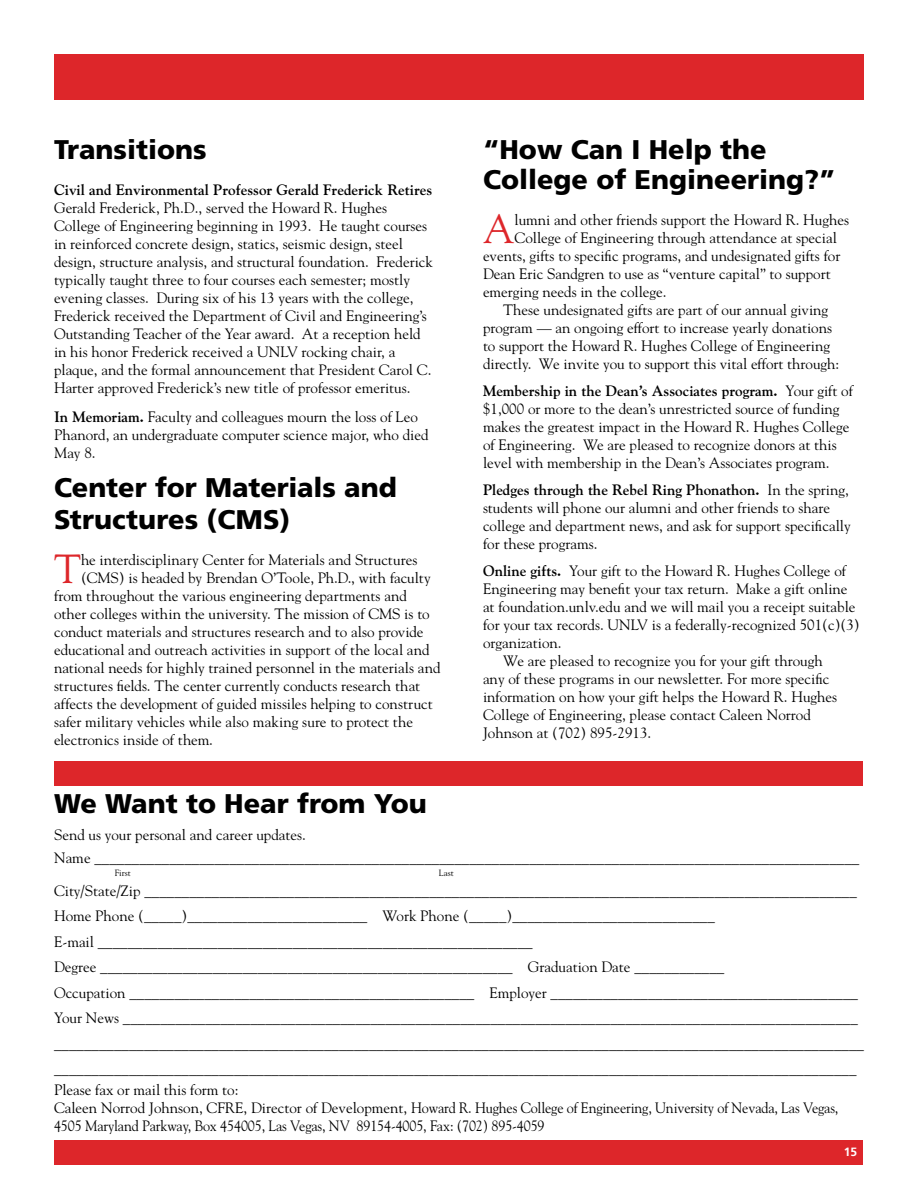
<style>
.page{position:relative;width:918px;height:1188px;background:#fff}
.page>*{position:absolute;margin:0;border:0;box-sizing:border-box;transform-origin:0 0}
.t1{font:40.5px "Goudy";color:#dd262a}
.t2{font:900 27px/30px "Frutiger";color:#000}
.t3{font:15px/18px "Goudy";color:#000}
.t4{font:700 15px "Goudy";color:#000}
.t5{font:700 12px "Frutiger";color:#fff}
.t6{font:9px "Goudy";color:#000}
.s1{font-weight:700}
</style>
<div class="page">
<div style="left:54px;top:1141px;width:809px;height:24px;background:#dd262a"></div>
<div style="left:54px;top:54px;width:810px;height:45px;background:#dd262a"></div>
<div style="left:54px;top:761px;width:809px;height:25px;background:#dd262a"></div>
<h2 class="t2" style="left:54px;top:134px;width:154px">Transitions</h2>
<p class="t4" style="left:54px;top:181px;width:380px">Civil and Environmental Professor Gerald Frederick Retires</p>
<p class="t3" style="left:54px;top:198px;width:381px">Gerald Frederick, Ph.D., served the Howard R. Hughes College of Engineering beginning in 1993. He taught courses in reinforced concrete design, statics, seismic design, steel design, structure analysis, and structural foundation. Frederick typically taught three to four courses each semester; mostly evening classes. During six of his 13 years with the college, Frederick received the Department of Civil and Engineering’s Outstanding Teacher of the Year award. At a reception held in his honor Frederick received a UNLV rocking chair, a plaque, and the formal announcement that President Carol C.<br>Harter approved Frederick’s new title of professor emeritus.</p>
<p class="t3" style="left:54px;top:407px;width:376px"><span class="s1">In Memoriam.</span> Faculty and colleagues mourn the loss of Leo<br>Phanord, an undergraduate computer science major, who died<br>May 8.</p>
<h2 class="t2" style="left:54px;top:472px;width:344px;line-height:31.5px">Center for Materials and<br>Structures (CMS)</h2>
<h1 class="t1" style="left:54px;top:544px;width:29px">T</h1>
<p class="t3" style="left:81px;top:550px;width:338px">he interdisciplinary Center for Materials and Structures</p>
<p class="t3" style="left:81px;top:568px;width:351px">(CMS) is headed by Brendan O’Toole, Ph.D., with faculty</p>
<p class="t3" style="left:54px;top:586px;width:355px">from throughout the various engineering departments and</p>
<p class="t3" style="left:54px;top:604px;width:377px">other colleges within the university. The mission of CMS is to</p>
<p class="t3" style="left:54px;top:622px;width:371px">conduct materials and structures research and to also provide</p>
<p class="t3" style="left:54px;top:640px;width:377px">educational and outreach activities in support of the local and</p>
<p class="t3" style="left:54px;top:658px;width:388px">national needs for highly trained personnel in the materials and</p>
<p class="t3" style="left:54px;top:676px;width:368px">structures fields. The center currently conducts research that</p>
<p class="t3" style="left:54px;top:694px;width:380px">affects the development of guided missiles helping to construct</p>
<p class="t3" style="left:54px;top:712px;width:361px">safer military vehicles while also making sure to protect the</p>
<p class="t3" style="left:54px;top:730px;width:161px">electronics inside of them.</p>
<h2 class="t2" style="left:483px;top:134px;width:354px">“How Can I Help the<br>College of Engineering?”</h2>
<h1 class="t1" style="left:483px;top:204px;width:33px">A</h1>
<p class="t3" style="left:515px;top:210px;width:336px">lumni and other friends support the Howard R. Hughes</p>
<p class="t3" style="left:515px;top:228px;width:324px">College of Engineering through attendance at special</p>
<p class="t3" style="left:483px;top:246px;width:359px">events, gifts to specific programs, and undesignated gifts for</p>
<p class="t3" style="left:483px;top:264px;width:349px">Dean Eric Sandgren to use as “venture capital” to support</p>
<p class="t3" style="left:483px;top:282px;width:185px">emerging needs in the college.</p>
<p class="t3" style="left:503px;top:300px;width:326px">These undesignated gifts are part of our annual giving</p>
<p class="t3" style="left:483px;top:318px;width:351px">program — an ongoing effort to increase yearly donations</p>
<p class="t3" style="left:483px;top:336px;width:349px">to support the Howard R. Hughes College of Engineering</p>
<p class="t3" style="left:483px;top:354px;width:358px">directly. We invite you to support this vital effort through:</p>
<p class="t3" style="left:483px;top:381px;width:371px"><span class="s1">Membership in the Dean’s Associates program.</span> Your gift of $1,000 or more to the dean’s unrestricted source of funding makes the greatest impact in the Howard R. Hughes College of Engineering. We are pleased to recognize donors at this level with membership in the Dean’s Associates program.</p>
<p class="t3" style="left:483px;top:480px;width:369px"><span class="s1">Pledges through the Rebel Ring Phonathon.</span> In the spring, students will phone our alumni and other friends to share college and department news, and ask for support specifically for these programs.</p>
<p class="t3" style="left:483px;top:561px;width:365px"><span class="s1">Online gifts.</span> Your gift to the Howard R. Hughes College of</p>
<p class="t3" style="left:483px;top:579px;width:366px">Engineering may benefit your tax return. Make a gift online</p>
<p class="t3" style="left:483px;top:597px;width:374px">at foundation.unlv.edu and we will mail you a receipt suitable</p>
<p class="t3" style="left:483px;top:615px;width:378px">for your tax records. UNLV is a federally-recognized 501(c)(3)</p>
<p class="t3" style="left:483px;top:633px;width:80px">organization.</p>
<p class="t3" style="left:503px;top:651px;width:321px">We are pleased to recognize you for your gift through</p>
<p class="t3" style="left:483px;top:669px;width:348px">any of these programs in our newsletter. For more specific</p>
<p class="t3" style="left:483px;top:687px;width:356px">information on how your gift helps the Howard R. Hughes</p>
<p class="t3" style="left:483px;top:705px;width:329px">College of Engineering, please contact Caleen Norrod</p>
<p class="t3" style="left:483px;top:723px;width:170px">Johnson at (702) 895-2913.</p>
<h2 class="t2" style="left:54px;top:788px;width:374px">We Want to Hear from You</h2>
<p class="t3" style="left:54px;top:823px;width:807px;line-height:23.2px">Send us your personal and career updates.<br>Name ______________________________________________________________________________________________________</p>
<p class="t3" style="left:54px;top:877px;width:811px;line-height:25.5px">City/State/Zip _______________________________________________________________________________________________ Home Phone (_____)________________________ Work Phone (_____)___________________________<br>E-mail __________________________________________________________<br>Degree _______________________________________________________ Graduation Date ____________<br>Occupation ______________________________________________ Employer _________________________________________ Your News __________________________________________________________________________________________________ ____________________________________________________________________________________________________________ ___________________________________________________________________________________________________________</p>
<p class="t3" style="left:54px;top:1080px;width:786px">Please fax or mail this form to:<br>Caleen Norrod Johnson, CFRE, Director of Development, Howard R. Hughes College of Engineering, University of Nevada, Las Vegas,<br>4505 Maryland Parkway, Box 454005, Las Vegas, NV 89154-4005, Fax: (702) 895-4059</p>
<p class="t6" style="left:115px;top:868px;width:17px">First</p>
<p class="t6" style="left:439px;top:868px;width:16px">Last</p>
<p class="t5" style="left:844px;top:1144px;width:13px">15</p>
</div>
